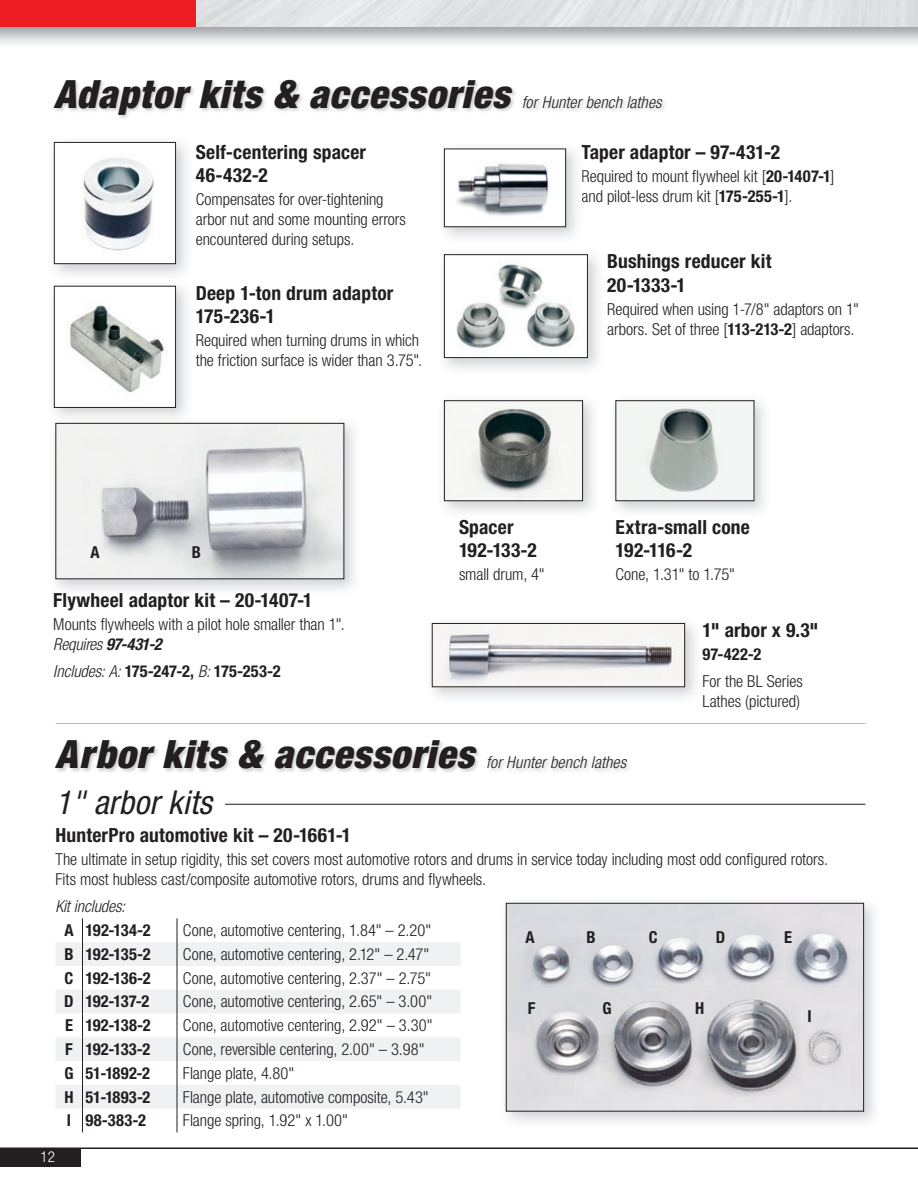
<style>
.page{position:relative;width:918px;height:1188px;background:#fff}
.page>*{position:absolute;margin:0;border:0;box-sizing:border-box;transform-origin:0 0}
.t1{font:italic 900 condensed 39px "Helvetica Neue LT Std";letter-spacing:.025em;color:#231f20}
.t2{font:italic condensed 33px "Helvetica Neue LT Std";letter-spacing:.01em;color:#231f20}
.t3{font:700 condensed 19.5px/23.4px "Helvetica Neue LT Std";letter-spacing:.01em;color:#231f20}
.t4{font:300 condensed 16.5px/19.8px "Helvetica Neue LT Std";letter-spacing:-.005em;color:#231f20}
.t5{font:700 condensed 16.5px "Helvetica Neue LT Std";letter-spacing:.01em;color:#231f20}
.t6{font:italic 300 condensed 16.5px "Helvetica Neue LT Std";letter-spacing:.005em;color:#231f20}
.t7{font:300 condensed 15px "Helvetica Neue LT Std";color:#fff}
.s1{font-weight:700}
.s2{font-style:italic}
.s3{font-weight:700;font-style:italic}
.s4{font-weight:300;font-style:italic}
</style>
<div class="page">
<div style="left:0;top:0;width:196px;height:27px;background:#ee1d23"></div>
<div style="left:0;top:1148px;width:81px;height:19px;background:#231f20"></div>
<hr style="left:0;top:1148px;width:918px;height:1px;background:#231f20">
<img style="left:505px;top:902px;width:370px;height:220px">
<img style="left:508px;top:905px;width:354px;height:205px">
<div style="left:506px;top:903px;width:358px;height:209px;border:1px solid #231f20"></div>
<img style="left:57px;top:741px;width:572px;height:31px">
<svg style="left:56px;top:942px;width:404px;height:167px;fill:#f0f1f2"></svg>
<svg style="left:177px;top:918px;width:1px;height:214px"></svg>
<svg style="left:82px;top:918px;width:1px;height:214px"></svg>
<hr style="left:69px;top:804px;width:797px;height:1px;background:#231f20">
<div style="left:56px;top:790px;width:169px;height:28px;background:#fff"></div>
<img style="left:53px;top:141px;width:134px;height:134px">
<img style="left:56px;top:144px;width:118px;height:118px">
<div style="left:54px;top:142px;width:122px;height:122px;border:1px solid #231f20"></div>
<img style="left:53px;top:285px;width:134px;height:131px">
<img style="left:56px;top:288px;width:118px;height:118px">
<div style="left:54px;top:286px;width:122px;height:122px;border:1px solid #231f20"></div>
<img style="left:443px;top:144px;width:140px;height:94px">
<svg style="left:582px;top:145px;width:1px;height:17px"></svg>
<svg style="left:582px;top:170px;width:1px;height:35px"></svg>
<img style="left:446px;top:151px;width:118px;height:74px">
<div style="left:444px;top:149px;width:122px;height:78px;border:1px solid #231f20"></div>
<img style="left:456px;top:256px;width:127px;height:99px">
<div style="left:444px;top:254px;width:144px;height:104px;border:1px solid #231f20"></div>
<img style="left:443px;top:400px;width:151px;height:112px">
<img style="left:446px;top:402px;width:135px;height:97px">
<div style="left:444px;top:400px;width:139px;height:101px;border:1px solid #231f20"></div>
<img style="left:615px;top:400px;width:150px;height:112px">
<img style="left:618px;top:402px;width:134px;height:97px">
<div style="left:616px;top:400px;width:138px;height:101px;border:1px solid #231f20"></div>
<img style="left:55px;top:422px;width:299px;height:168px">
<img style="left:55px;top:416px;width:138px;height:9px">
<img style="left:58px;top:425px;width:284px;height:152px">
<div style="left:56px;top:423px;width:288px;height:156px;border:1px solid #231f20"></div>
<img style="left:431px;top:622px;width:265px;height:76px">
<img style="left:434px;top:625px;width:249px;height:60px">
<div style="left:432px;top:623px;width:253px;height:64px;border:1px solid #231f20"></div>
<img style="left:55px;top:80px;width:610px;height:38px">
<hr style="left:56px;top:723px;width:809px;height:1px;background:#bcbdc0">
<h1 class="t1" style="left:54px;top:70px;width:457px">Adaptor kits &amp; accessories</h1>
<p class="t6" style="left:522px;top:92px;width:141px">for Hunter bench lathes</p>
<p class="t3" style="left:196px;top:140px;width:172px">Self-centering spacer<br>46-432-2</p>
<p class="t4" style="left:196px;top:189px;width:212px">Compensates for over-tightening arbor nut and some mounting errors encountered during setups.</p>
<p class="t3" style="left:196px;top:281px;width:199px">Deep 1-ton drum adaptor<br>175-236-1</p>
<p class="t4" style="left:196px;top:331px;width:228px">Required when turning drums in which the friction surface is wider than 3.75".</p>
<p class="t3" style="left:581px;top:140px;width:200px">Taper adaptor – 97-431-2</p>
<p class="t4" style="left:581px;top:166px;width:255px">Required to mount flywheel kit [<span class="s1">20-1407-1</span>] and pilot-less drum kit [<span class="s1">175-255-1</span>].</p>
<p class="t3" style="left:607px;top:249px;width:166px">Bushings reducer kit<br>20-1333-1</p>
<p class="t4" style="left:607px;top:299px;width:253px">Required when using 1-7/8" adaptors on 1" arbors. Set of three [<span class="s1">113-213-2</span>] adaptors.</p>
<p class="t5" style="left:91px;top:542px;width:11px">A</p>
<p class="t5" style="left:192px;top:542px;width:11px">B</p>
<p class="t3" style="left:53px;top:588px;width:261px">Flywheel adaptor kit – 20-1407-1</p>
<p class="t4" style="left:53px;top:615px;width:293px">Mounts flywheels with a pilot hole smaller than 1".<br><span class="s2">Requires</span> <span class="s3">97-431-2</span></p>
<p class="t5" style="left:53px;top:661px;width:229px"><span class="s4">Includes: A:</span> 175-247-2, <span class="s4">B:</span> 175-253-2</p>
<p class="t3" style="left:459px;top:515px;width:79px">Spacer<br>192-133-2</p>
<p class="t4" style="left:459px;top:564px;width:87px">small drum, 4"</p>
<p class="t3" style="left:616px;top:515px;width:136px">Extra-small cone<br>192-116-2</p>
<p class="t4" style="left:616px;top:564px;width:121px">Cone, 1.31" to 1.75"</p>
<p class="t3" style="left:702px;top:618px;width:118px">1" arbor x 9.3"</p>
<p class="t5" style="left:702px;top:644px;width:60px">97-422-2</p>
<p class="t4" style="left:702px;top:671px;width:102px">For the BL Series<br>Lathes (pictured)</p>
<h1 class="t1" style="left:56px;top:730px;width:420px">Arbor kits &amp; accessories</h1>
<h2 class="t2" style="left:56px;top:783px;width:158px">1" arbor kits</h2>
<p class="t6" style="left:486px;top:752px;width:141px">for Hunter bench lathes</p>
<p class="t3" style="left:56px;top:823px;width:297px">HunterPro automotive kit – 20-1661-1</p>
<p class="t4" style="left:56px;top:849px;width:774px">The ultimate in setup rigidity, this set covers most automotive rotors and drums in service today including most odd configured rotors.<br>Fits most hubless cast/composite automotive rotors, drums and flywheels.</p>
<p class="t6" style="left:56px;top:896px;width:71px">Kit includes:</p>
<p class="t5" style="left:64px;top:920px;width:88px">A 192-134-2</p>
<p class="t4" style="left:183px;top:920px;width:250px">Cone, automotive centering, 1.84" – 2.20"</p>
<p class="t5" style="left:64px;top:944px;width:88px">B 192-135-2</p>
<p class="t4" style="left:183px;top:944px;width:248px">Cone, automotive centering, 2.12" – 2.47"</p>
<p class="t5" style="left:65px;top:968px;width:88px">C 192-136-2</p>
<p class="t4" style="left:183px;top:968px;width:250px">Cone, automotive centering, 2.37" – 2.75"</p>
<p class="t5" style="left:64px;top:992px;width:87px">D 192-137-2</p>
<p class="t4" style="left:183px;top:992px;width:251px">Cone, automotive centering, 2.65" – 3.00"</p>
<p class="t5" style="left:65px;top:1015px;width:87px">E 192-138-2</p>
<p class="t4" style="left:183px;top:1015px;width:251px">Cone, automotive centering, 2.92" – 3.30"</p>
<p class="t5" style="left:65px;top:1039px;width:87px">F 192-133-2</p>
<p class="t4" style="left:183px;top:1039px;width:243px">Cone, reversible centering, 2.00" – 3.98"</p>
<p class="t5" style="left:64px;top:1063px;width:87px">G 51-1892-2</p>
<p class="t4" style="left:183px;top:1063px;width:113px">Flange plate, 4.80"</p>
<p class="t5" style="left:64px;top:1087px;width:88px">H 51-1893-2</p>
<p class="t4" style="left:183px;top:1087px;width:247px">Flange plate, automotive composite, 5.43"</p>
<p class="t5" style="left:67px;top:1111px;width:81px">I 98-383-2</p>
<p class="t4" style="left:183px;top:1110px;width:167px">Flange spring, 1.92" x 1.00"</p>
<p class="t5" style="left:526px;top:927px;width:11px">A</p>
<p class="t5" style="left:587px;top:927px;width:11px">B</p>
<p class="t5" style="left:649px;top:927px;width:10px">C</p>
<p class="t5" style="left:716px;top:927px;width:11px">D</p>
<p class="t5" style="left:784px;top:927px;width:9px">E</p>
<p class="t5" style="left:528px;top:998px;width:9px">F</p>
<p class="t5" style="left:603px;top:998px;width:11px">G</p>
<p class="t5" style="left:695px;top:998px;width:11px">H</p>
<p class="t5" style="left:808px;top:1006px;width:6px">I</p>
<p class="t7" style="left:41px;top:1148px;width:16px">12</p>
</div>
